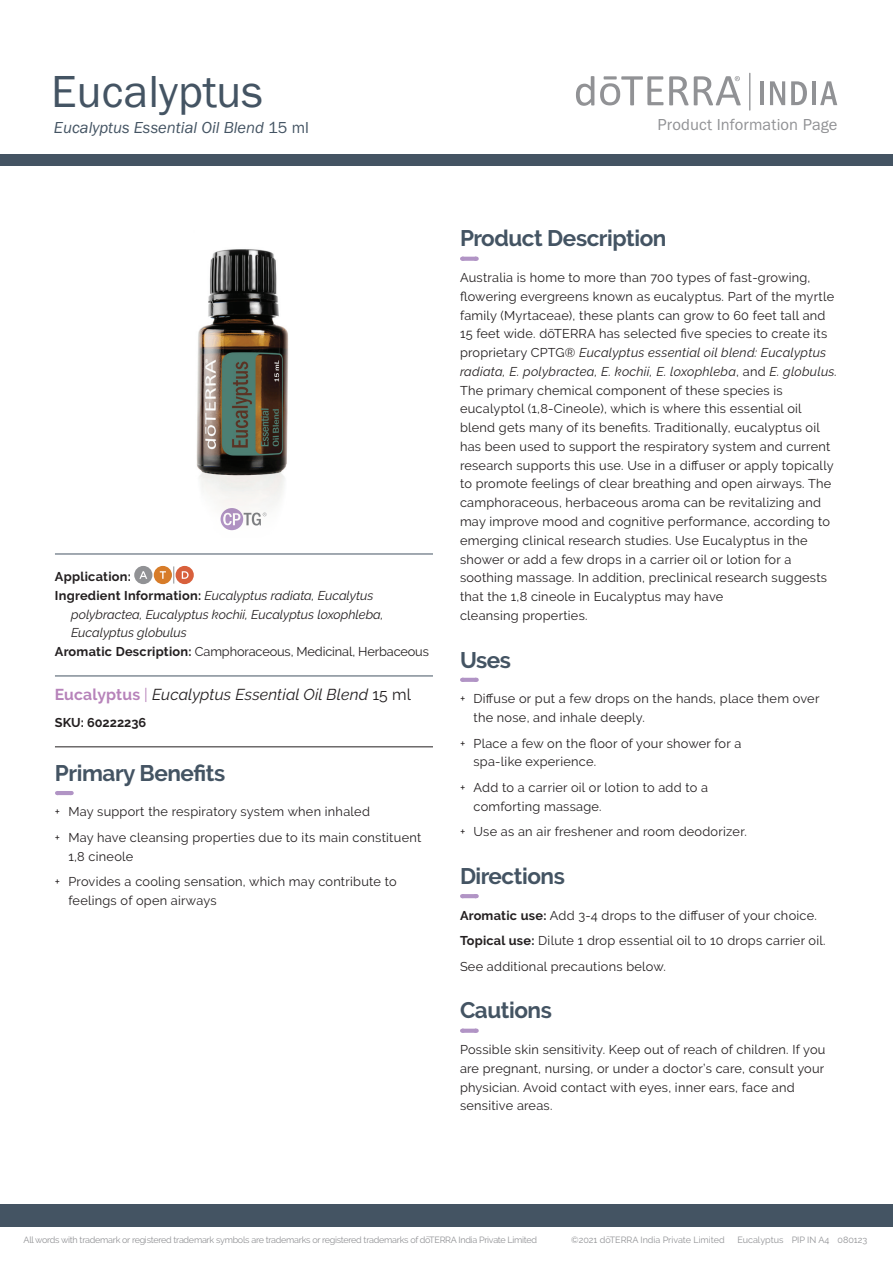
<style>
.page{position:relative;width:893px;height:1263px;background:#fff}
.page>*{position:absolute;margin:0;border:0;box-sizing:border-box;transform-origin:0 0}
.t1{font:46.5px "Franklin Gothic URW Boo";color:#445463}
.t2{font:700 22.5px "Raleway";letter-spacing:-.02em;color:#445463}
.t3{font:16.5px "Franklin Gothic URW Boo Ita";color:#445463}
.t4{font:16.5px "Franklin Gothic URW Boo";letter-spacing:.005em;color:#919295}
.t5{font:italic 15.75px "Raleway";letter-spacing:.01em;color:#231f20}
.t6{font:12.75px/18.8px "Raleway";letter-spacing:.02em;color:#231f20}
.t7{font:italic 12.75px "Raleway";color:#231f20}
.t8{font:12.75px "Raleway";letter-spacing:-.01em;color:#231f20}
.t9{font:700 12.75px "Raleway";letter-spacing:.015em;color:#231f20}
.t10{font:9px "Raleway";letter-spacing:-.03em;color:#919295}
.t11{font:9px "Raleway";color:#919295}
.s1{font-family:"Franklin Gothic URW Boo"}
.s2{font-weight:700;font-style:normal}
.s3{font-weight:700}
.s4{font-weight:700;font-style:normal;color:#b783ba}
.s5{font-style:normal;color:#b783ba}
.s6{font-style:normal}
.s7{font-style:italic}
</style>
<div class="page">
<div style="left:0;top:155px;width:893px;height:11px;background:#445463"></div>
<div style="left:0;top:1204px;width:893px;height:23px;background:#445463"></div>
<hr style="left:760px;top:81px;width:4px;height:24px;background:#919295">
<svg style="left:770px;top:81px;width:15px;height:24px"></svg>
<svg style="left:791px;top:81px;width:16px;height:24px"></svg>
<hr style="left:812px;top:81px;width:4px;height:24px;background:#919295">
<svg style="left:820px;top:81px;width:17px;height:24px"></svg>
<svg style="left:669px;top:76px;width:19px;height:29px"></svg>
<svg style="left:600px;top:76px;width:63px;height:29px"></svg>
<svg style="left:576px;top:76px;width:18px;height:30px"></svg>
<svg style="left:694px;top:76px;width:47px;height:29px"></svg>
<hr style="left:749px;top:73px;width:1px;height:38px;background:#919295">
<svg style="left:463px;top:257px;width:6px;height:4px"></svg>
<svg style="left:469px;top:257px;width:8px;height:4px"></svg>
<hr style="left:462px;top:678px;width:14px;height:4px;background:#b194c5">
<hr style="left:462px;top:894px;width:14px;height:4px;background:#b194c5">
<svg style="left:463px;top:1029px;width:6px;height:4px"></svg>
<svg style="left:469px;top:1029px;width:8px;height:4px"></svg>
<hr style="left:55px;top:554px;width:378px;height:1px;background:#445463">
<hr style="left:55px;top:676px;width:378px;height:1px;background:#445463">
<hr style="left:55px;top:746px;width:378px;height:1px;background:#231f20">
<hr style="left:57px;top:791px;width:14px;height:4px;background:#b194c5">
<svg style="left:173px;top:566px;width:1px;height:18px"></svg>
<div style="left:134px;top:566px;width:18px;height:18px;background:#919295;border-radius:50%"></div>
<svg style="left:139px;top:571px;width:8px;height:8px"></svg>
<div style="left:154px;top:566px;width:18px;height:18px;background:#d77c29;border-radius:50%"></div>
<svg style="left:160px;top:571px;width:6px;height:8px"></svg>
<div style="left:176px;top:566px;width:18px;height:18px;background:#d8603c;border-radius:50%"></div>
<svg style="left:182px;top:571px;width:7px;height:8px"></svg>
<img style="left:196px;top:249px;width:93px;height:282px">
<h1 class="t1" style="left:51px;top:63px;width:213px">Eucalyptus</h1>
<p class="t3" style="left:54px;top:117px;width:257px">Eucalyptus Essential Oil Blend <span class="s1">15 ml</span></p>
<p class="t4" style="left:658px;top:114px;width:181px">Product Information Page</p>
<p class="t9" style="left:55px;top:569px;width:78px">Application:</p>
<p class="t7" style="left:55px;top:588px;width:320px"><span class="s2">Ingredient Information:</span> Eucalyptus radiata, Eucalytus</p>
<p class="t7" style="left:71px;top:607px;width:314px">polybractea, Eucalyptus kochii, Eucalyptus loxophleba,</p>
<p class="t7" style="left:71px;top:625px;width:117px">Eucalyptus globulus</p>
<p class="t8" style="left:55px;top:644px;width:375px"><span class="s3">Aromatic Description:</span> Camphoraceous, Medicinal, Herbaceous</p>
<p class="t5" style="left:55px;top:686px;width:358px"><span class="s4">Eucalyptus</span> <span class="s5">|</span> Eucalyptus Essential Oil Blend <span class="s6">15 ml</span></p>
<p class="t9" style="left:55px;top:715px;width:93px">SKU: 60222236</p>
<h2 class="t2" style="left:55px;top:760px;width:172px">Primary Benefits</h2>
<p class="t6" style="left:55px;top:799px;width:368px;line-height:25.5px">+ May support the respiratory system when inhaled<br>+ May have cleansing properties due to its main constituent</p>
<p class="t6" style="left:55px;top:843px;width:343px;line-height:25.5px;text-indent:14px">1,8 cineole<br>+ Provides a cooling sensation, which may contribute to</p>
<p class="t6" style="left:68px;top:891px;width:150px">feelings of open airways</p>
<h2 class="t2" style="left:460px;top:226px;width:208px">Product Description</h2>
<p class="t6" style="left:460px;top:268px;width:379px">Australia is home to more than 700 types of fast-growing, flowering evergreens known as eucalyptus. Part of the myrtle family (Myrtaceae), these plants can grow to 60 feet tall and 15 feet wide. dōTERRA has selected five species to create its proprietary CPTG® <span class="s7">Eucalyptus essential oil blend: Eucalyptus radiata, E. polybractea, E. kochii, E. loxophleba</span>, and <span class="s7">E. globulus.<br></span>The primary chemical component of these species is eucalyptol (1,8-Cineole), which is where this essential oil blend gets many of its benefits. Traditionally, eucalyptus oil has been used to support the respiratory system and current research supports this use. Use in a diffuser or apply topically to promote feelings of clear breathing and open airways. The camphoraceous, herbaceous aroma can be revitalizing and may improve mood and cognitive performance, according to emerging clinical research studies. Use Eucalyptus in the shower or add a few drops in a carrier oil or lotion for a soothing massage. In addition, preclinical research suggests that the 1,8 cineole in Eucalyptus may have<br>cleansing properties.</p>
<h2 class="t2" style="left:460px;top:647px;width:53px">Uses</h2>
<p class="t6" style="left:473px;top:689px;width:347px;text-indent:-14px">+ Diffuse or put a few drops on the hands, place them over the nose, and inhale deeply.</p>
<p class="t6" style="left:473px;top:734px;width:269px;text-indent:-14px">+ Place a few on the floor of your shower for a spa-like experience.</p>
<p class="t6" style="left:473px;top:778px;width:236px;text-indent:-14px">+ Add to a carrier oil or lotion to add to a comforting massage.</p>
<p class="t6" style="left:460px;top:822px;width:288px">+ Use as an air freshener and room deodorizer.</p>
<h2 class="t2" style="left:460px;top:863px;width:106px">Directions</h2>
<p class="t6" style="left:460px;top:902px;width:367px;line-height:25.5px"><span class="s3">Aromatic use:</span> Add 3-4 drops to the diffuser of your choice.<br><span class="s3">Topical use:</span> Dilute 1 drop essential oil to 10 drops carrier oil.<br>See additional precautions below.</p>
<h2 class="t2" style="left:460px;top:998px;width:93px">Cautions</h2>
<p class="t6" style="left:460px;top:1040px;width:367px">Possible skin sensitivity. Keep out of reach of children. If you are pregnant, nursing, or under a doctor’s care, consult your physician. Avoid contact with eyes, inner ears, face and sensitive areas.</p>
<p class="t10" style="left:24px;top:1234px;width:515px">All words with trademark or registered trademark symbols are trademarks or registered trademarks of dōTERRA India Private Limited</p>
<p class="t11" style="left:571px;top:1234px;width:155px">©2021 dōTERRA India Private Limited</p>
<p class="t11" style="left:737px;top:1234px;width:131px">Eucalyptus PIP IN A4 080123</p>
</div>
